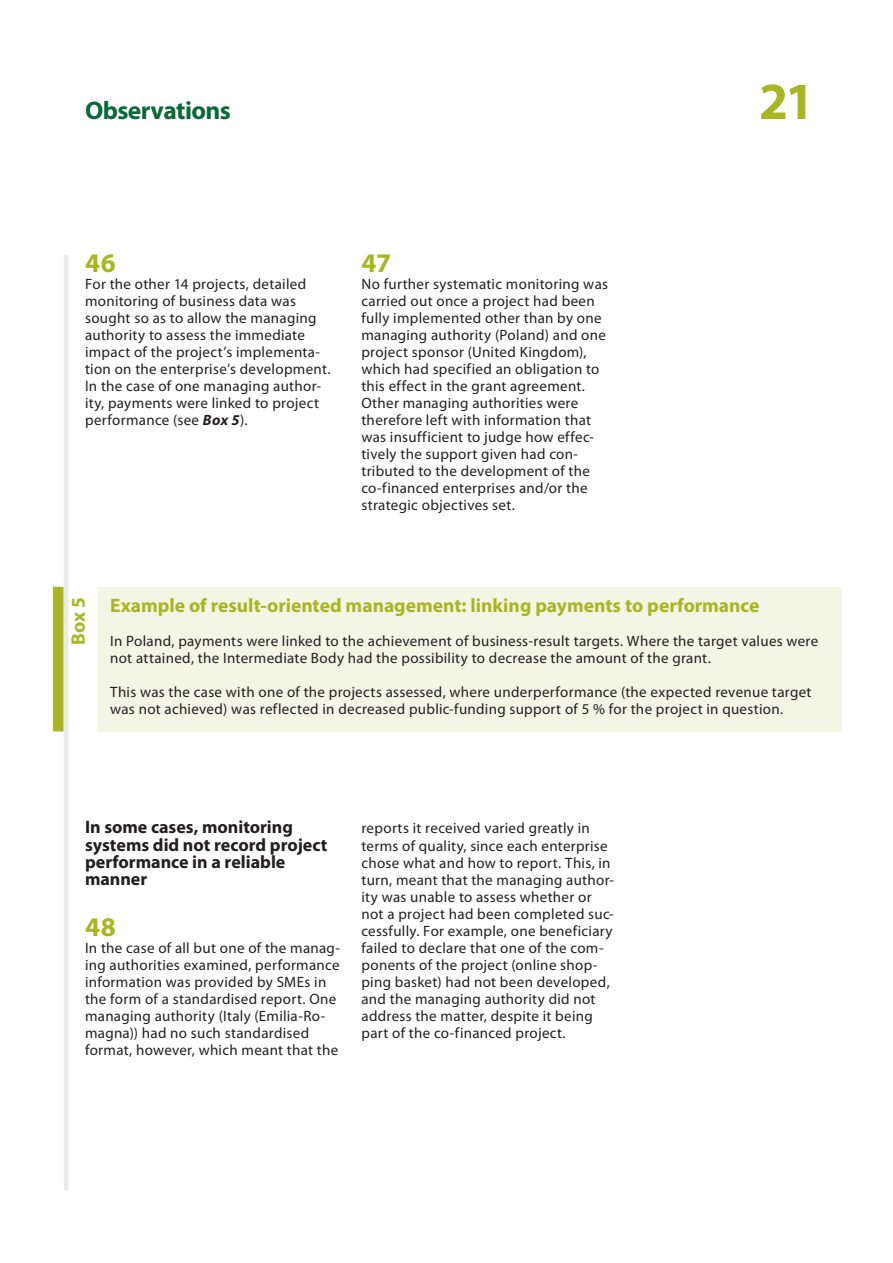
<style>
.page{position:relative;width:893px;height:1263px;background:#fff}
.page>*{position:absolute;margin:0;border:0;box-sizing:border-box;transform-origin:0 0}
.t1{font:700 52.5px "Myriad Pro";color:#a7b621}
.E_05_-_CHAP__1__TEXT{font:700 27px "Myriad Pro";color:#a7b621}
.t2{font:700 25.5px "Myriad Pro";letter-spacing:-.025em;color:#0b6938}
.F_02_-_BOX_TITRE_COL{font:700 19.5px "Myriad Pro";color:#a7b621}
.F_01_-_GREEN_BOX_NUM{font:700 19.5px "Myriad Pro";color:#a7b621}
.E_04_-_CHAP__TITRE_B{font:700 18px/17px "Myriad Pro";color:#231f20}
.E_05_-_CHAP__1__TEXT-2{font:15px/17px "Myriad Pro";letter-spacing:.02em;color:#231f20}
.F_04_-_BOX_TEXTE{font:15px/17px "Myriad Pro";letter-spacing:.02em;color:#231f20}
.s1{font-weight:700;font-style:italic}
</style>
<div class="page">
<hr style="left:64px;top:255px;width:4px;height:936px;background:#ebebeb">
<div style="left:97px;top:587px;width:744px;height:144px;background:#f4f6e5"></div>
<div style="left:53px;top:587px;width:10px;height:144px;background:#a7b621"></div>
<h3 class="t2" style="left:85px;top:94px;width:147px">Observations</h3>
<p class="E_05_-_CHAP__1__TEXT" style="left:85px;top:245px;width:32px">46</p>
<p class="E_05_-_CHAP__1__TEXT-2" style="left:85px;top:275px;width:247px">For the other 14 projects, detailed monitoring of business data was sought so as to allow the managing authority to assess the immediate impact of the project’s implementa‑ tion on the enterprise’s development.<br>In the case of one managing author‑ ity, payments were linked to project performance (see <span class="s1">Box 5</span>).</p>
<p class="E_05_-_CHAP__1__TEXT" style="left:361px;top:245px;width:31px">47</p>
<p class="E_05_-_CHAP__1__TEXT-2" style="left:361px;top:275px;width:248px">No further systematic monitoring was carried out once a project had been fully implemented other than by one managing authority (Poland) and one project sponsor (United Kingdom), which had specified an obligation to this effect in the grant agreement.<br>Other managing authorities were therefore left with information that was insufficient to judge how effec‑ tively the support given had con‑ tributed to the development of the co‑financed enterprises and/or the strategic objectives set.</p>
<h1 class="t1" style="left:759px;top:67px;width:57px">21</h1>
<p class="F_01_-_GREEN_BOX_NUM" style="left:65px;top:645px;width:49px;rotate:-90deg">Box 5</p>
<p class="F_02_-_BOX_TITRE_COL" style="left:110px;top:593px;width:651px">Example of result‑oriented management: linking payments to performance</p>
<p class="F_04_-_BOX_TEXTE" style="left:110px;top:633px;width:710px">In Poland, payments were linked to the achievement of business‑result targets. Where the target values were not attained, the Intermediate Body had the possibility to decrease the amount of the grant.</p>
<p class="F_04_-_BOX_TEXTE" style="left:110px;top:684px;width:703px">This was the case with one of the projects assessed, where underperformance (the expected revenue target was not achieved) was reflected in decreased public‑funding support of 5 % for the project in question.</p>
<p class="E_04_-_CHAP__TITRE_B" style="left:85px;top:818px;width:244px">In some cases, monitoring systems did not record project performance in a reliable manner</p>
<p class="E_05_-_CHAP__1__TEXT" style="left:85px;top:909px;width:32px">48</p>
<p class="E_05_-_CHAP__1__TEXT-2" style="left:85px;top:939px;width:257px">In the case of all but one of the manag‑ ing authorities examined, performance information was provided by SMEs in the form of a standardised report. One managing authority (Italy (Emilia‑Ro‑ magna)) had no such standardised format, however, which meant that the</p>
<p class="E_05_-_CHAP__1__TEXT-2" style="left:361px;top:820px;width:254px">reports it received varied greatly in terms of quality, since each enterprise chose what and how to report. This, in turn, meant that the managing author‑ ity was unable to assess whether or not a project had been completed suc‑ cessfully. For example, one beneficiary failed to declare that one of the com‑ ponents of the project (online shop‑ ping basket) had not been developed, and the managing authority did not address the matter, despite it being part of the co‑financed project.</p>
</div>
